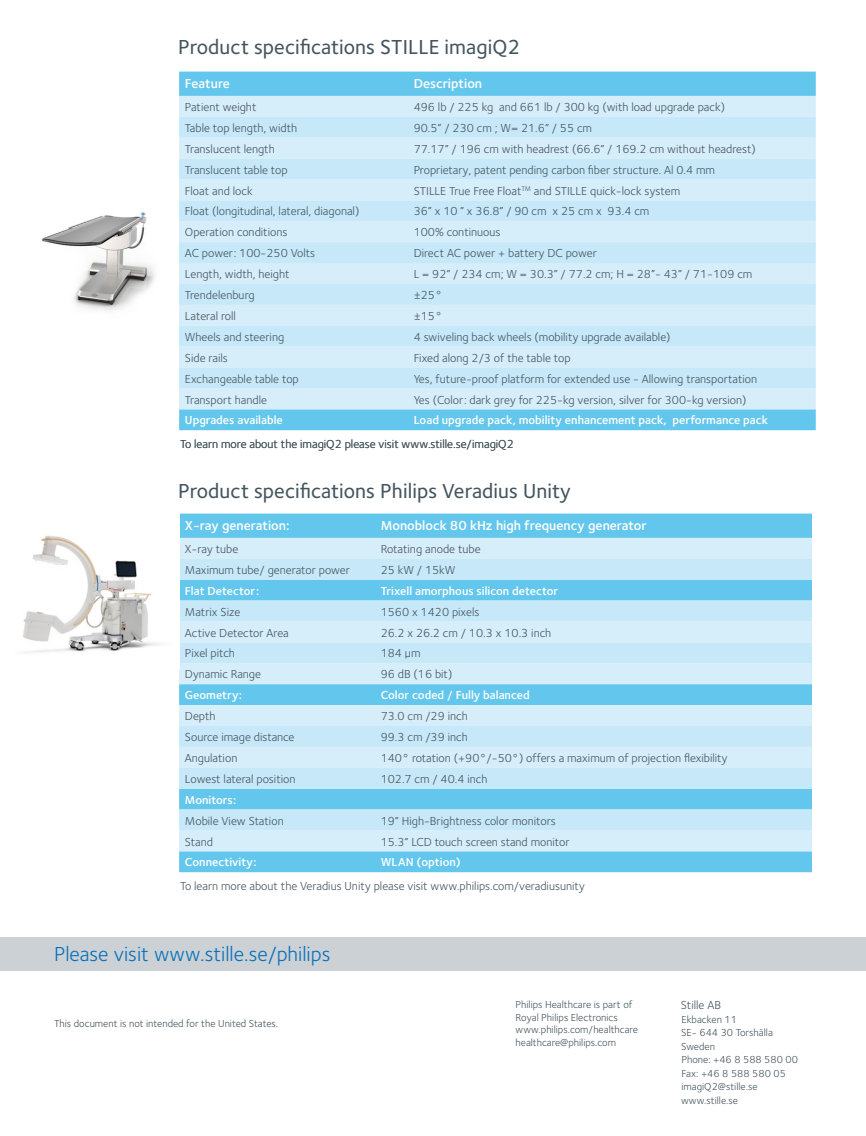
<style>
.page{position:relative;width:866px;height:1136px;background:#fff}
.page>*{position:absolute;margin:0;border:0;box-sizing:border-box;transform-origin:0 0}
.Bread{font:500 21px "Foundry Sterling";letter-spacing:.005em;color:#45555f}
.t1{font:21px "Foundry Sterling";color:#0970b9}
.t2{font:600 13.5px "Foundry Sterling";color:#fff}
.t3{font:12px "Foundry Sterling";color:#45555f}
.t4{font:600 12px "Foundry Sterling";color:#fff}
.t5{font:10.5px "Foundry Sterling";color:#45555f}
</style>
<div class="page">
<div style="left:0;top:937px;width:866px;height:33px;background:#ccd1d5"></div>
<div style="left:179px;top:513px;width:633px;height:359px;background:#63c7ed"></div>
<div style="left:179px;top:538px;width:633px;height:313px;background:#d6edfa"></div>
<svg style="left:179px;top:559px;width:633px;height:271px;background:#b4e2f6"></svg>
<img style="left:23px;top:513px;width:157px;height:156px">
<img style="left:42px;top:212px;width:113px;height:99px">
<div style="left:179px;top:72px;width:637px;height:358px;background:#63c7ed"></div>
<div style="left:179px;top:96px;width:637px;height:313px;background:#d6edfa"></div>
<svg style="left:179px;top:117px;width:637px;height:271px;background:#cdeaf9"></svg>
<p class="Bread" style="left:178px;top:35px;width:344px">Product specifications STILLE imagiQ2</p>
<p class="t2" style="left:185px;top:75px;width:46px">Feature</p>
<p class="t2" style="left:414px;top:75px;width:70px">Description</p>
<p class="t3" style="left:185px;top:100px;width:73px">Patient weight</p>
<p class="t3" style="left:414px;top:100px;width:313px">496 lb / 225 kg and 661 lb / 300 kg (with load upgrade pack)</p>
<p class="t3" style="left:185px;top:121px;width:114px">Table top length, width</p>
<p class="t3" style="left:414px;top:121px;width:180px">90.5” / 230 cm ; W= 21.6” / 55 cm</p>
<p class="t3" style="left:185px;top:142px;width:91px">Translucent length</p>
<p class="t3" style="left:414px;top:142px;width:343px">77.17” / 196 cm with headrest (66.6” / 169.2 cm without headrest)</p>
<p class="t3" style="left:185px;top:163px;width:104px">Translucent table top</p>
<p class="t3" style="left:414px;top:163px;width:303px">Proprietary, patent pending carbon fiber structure. Al 0.4 mm</p>
<p class="t3" style="left:185px;top:184px;width:69px">Float and lock</p>
<p class="t3" style="left:414px;top:184px;width:268px">STILLE True Free Float<sup>TM</sup> and STILLE quick-lock system</p>
<p class="t3" style="left:185px;top:204px;width:176px">Float (longitudinal, lateral, diagonal)</p>
<p class="t3" style="left:414px;top:204px;width:237px">36” x 10 ” x 36.8” / 90 cm x 25 cm x 93.4 cm</p>
<p class="t3" style="left:185px;top:225px;width:104px">Operation conditions</p>
<p class="t3" style="left:414px;top:225px;width:88px">100% continuous</p>
<p class="t3" style="left:185px;top:246px;width:132px">AC power: 100-250 Volts</p>
<p class="t3" style="left:414px;top:246px;width:185px">Direct AC power + battery DC power</p>
<p class="t3" style="left:185px;top:267px;width:106px">Length, width, height</p>
<p class="t3" style="left:414px;top:267px;width:340px">L = 92” / 234 cm; W = 30.3” / 77.2 cm; H = 28”- 43” / 71-109 cm</p>
<p class="t3" style="left:185px;top:288px;width:71px">Trendelenburg</p>
<p class="t3" style="left:414px;top:288px;width:30px">±25°</p>
<p class="t3" style="left:185px;top:309px;width:52px">Lateral roll</p>
<p class="t3" style="left:414px;top:309px;width:30px">±15°</p>
<p class="t3" style="left:185px;top:330px;width:101px">Wheels and steering</p>
<p class="t3" style="left:414px;top:330px;width:258px">4 swiveling back wheels (mobility upgrade available)</p>
<p class="t3" style="left:185px;top:351px;width:44px">Side rails</p>
<p class="t3" style="left:414px;top:351px;width:158px">Fixed along 2/3 of the table top</p>
<p class="t3" style="left:185px;top:372px;width:115px">Exchangeable table top</p>
<p class="t3" style="left:414px;top:372px;width:345px">Yes, future-proof platform for extended use - Allowing transportation</p>
<p class="t3" style="left:185px;top:392px;width:84px">Transport handle</p>
<p class="t3" style="left:414px;top:392px;width:334px">Yes (Color: dark grey for 225-kg version, silver for 300-kg version)</p>
<p class="t4" style="left:185px;top:413px;width:99px">Upgrades available</p>
<p class="t4" style="left:414px;top:413px;width:356px">Load upgrade pack, mobility enhancement pack, performance pack</p>
<p class="t3" style="left:180px;top:437px;width:335px">To learn more about the imagiQ2 please visit www.stille.se/imagiQ2</p>
<p class="Bread" style="left:178px;top:478px;width:394px">Product specifications Philips Veradius Unity</p>
<p class="t2" style="left:185px;top:517px;width:106px">X-ray generation:</p>
<p class="t2" style="left:381px;top:517px;width:268px">Monoblock 80 kHz high frequency generator</p>
<p class="t3" style="left:185px;top:542px;width:55px">X-ray tube</p>
<p class="t3" style="left:381px;top:542px;width:101px">Rotating anode tube</p>
<p class="t3" style="left:185px;top:563px;width:167px">Maximum tube/ generator power</p>
<p class="t3" style="left:381px;top:563px;width:76px">25 kW / 15kW</p>
<p class="t4" style="left:185px;top:583px;width:76px">Flat Detector:</p>
<p class="t4" style="left:381px;top:583px;width:179px">Trixell amorphous silicon detector</p>
<p class="t3" style="left:185px;top:605px;width:57px">Matrix Size</p>
<p class="t3" style="left:381px;top:605px;width:100px">1560 x 1420 pixels</p>
<p class="t3" style="left:185px;top:625px;width:105px">Active Detector Area</p>
<p class="t3" style="left:381px;top:625px;width:172px">26.2 x 26.2 cm / 10.3 x 10.3 inch</p>
<p class="t3" style="left:185px;top:646px;width:52px">Pixel pitch</p>
<p class="t3" style="left:381px;top:646px;width:41px">184 μm</p>
<p class="t3" style="left:185px;top:667px;width:78px">Dynamic Range</p>
<p class="t3" style="left:381px;top:667px;width:73px">96 dB (16 bit)</p>
<p class="t4" style="left:185px;top:688px;width:58px">Geometry:</p>
<p class="t4" style="left:381px;top:688px;width:150px">Color coded / Fully balanced</p>
<p class="t3" style="left:185px;top:709px;width:32px">Depth</p>
<p class="t3" style="left:381px;top:709px;width:89px">73.0 cm /29 inch</p>
<p class="t3" style="left:185px;top:730px;width:111px">Source image distance</p>
<p class="t3" style="left:381px;top:730px;width:89px">99.3 cm /39 inch</p>
<p class="t3" style="left:185px;top:751px;width:54px">Angulation</p>
<p class="t3" style="left:381px;top:751px;width:348px">140° rotation (+90°/-50°) offers a maximum of projection flexibility</p>
<p class="t3" style="left:185px;top:772px;width:112px">Lowest lateral position</p>
<p class="t3" style="left:381px;top:772px;width:108px">102.7 cm / 40.4 inch</p>
<p class="t4" style="left:185px;top:792px;width:53px">Monitors:</p>
<p class="t3" style="left:185px;top:813px;width:100px">Mobile View Station</p>
<p class="t3" style="left:381px;top:813px;width:177px">19” High-Brightness color monitors</p>
<p class="t3" style="left:185px;top:834px;width:30px">Stand</p>
<p class="t3" style="left:381px;top:834px;width:190px">15.3” LCD touch screen stand monitor</p>
<p class="t4" style="left:185px;top:855px;width:73px">Connectivity:</p>
<p class="t4" style="left:381px;top:855px;width:82px">WLAN (option)</p>
<p class="t3" style="left:180px;top:879px;width:406px">To learn more about the Veradius Unity please visit www.philips.com/veradiusunity</p>
<p class="t1" style="left:54px;top:942px;width:278px">Please visit www.stille.se/philips</p>
<p class="t5" style="left:54px;top:1017px;width:226px">This document is not intended for the United States.</p>
<p class="t5" style="left:515px;top:998px;width:118px">Philips Healthcare is part of</p>
<p class="t5" style="left:515px;top:1011px;width:104px">Royal Philips Electronics</p>
<p class="t5" style="left:515px;top:1023px;width:124px">www.philips.com/healthcare</p>
<p class="t5" style="left:515px;top:1036px;width:102px">healthcare@philips.com</p>
<p class="t3" style="left:681px;top:998px;width:42px">Stille AB</p>
<p class="t5" style="left:681px;top:1013px;width:57px">Ekbacken 11</p>
<p class="t5" style="left:681px;top:1026px;width:93px">SE- 644 30 Torshälla</p>
<p class="t5" style="left:681px;top:1040px;width:35px">Sweden</p>
<p class="t5" style="left:681px;top:1053px;width:118px">Phone: +46 8 588 580 00</p>
<p class="t5" style="left:681px;top:1067px;width:106px">Fax: +46 8 588 580 05</p>
<p class="t5" style="left:681px;top:1080px;width:78px">imagiQ2@stille.se</p>
<p class="t5" style="left:681px;top:1094px;width:58px">www.stille.se</p>
</div>
